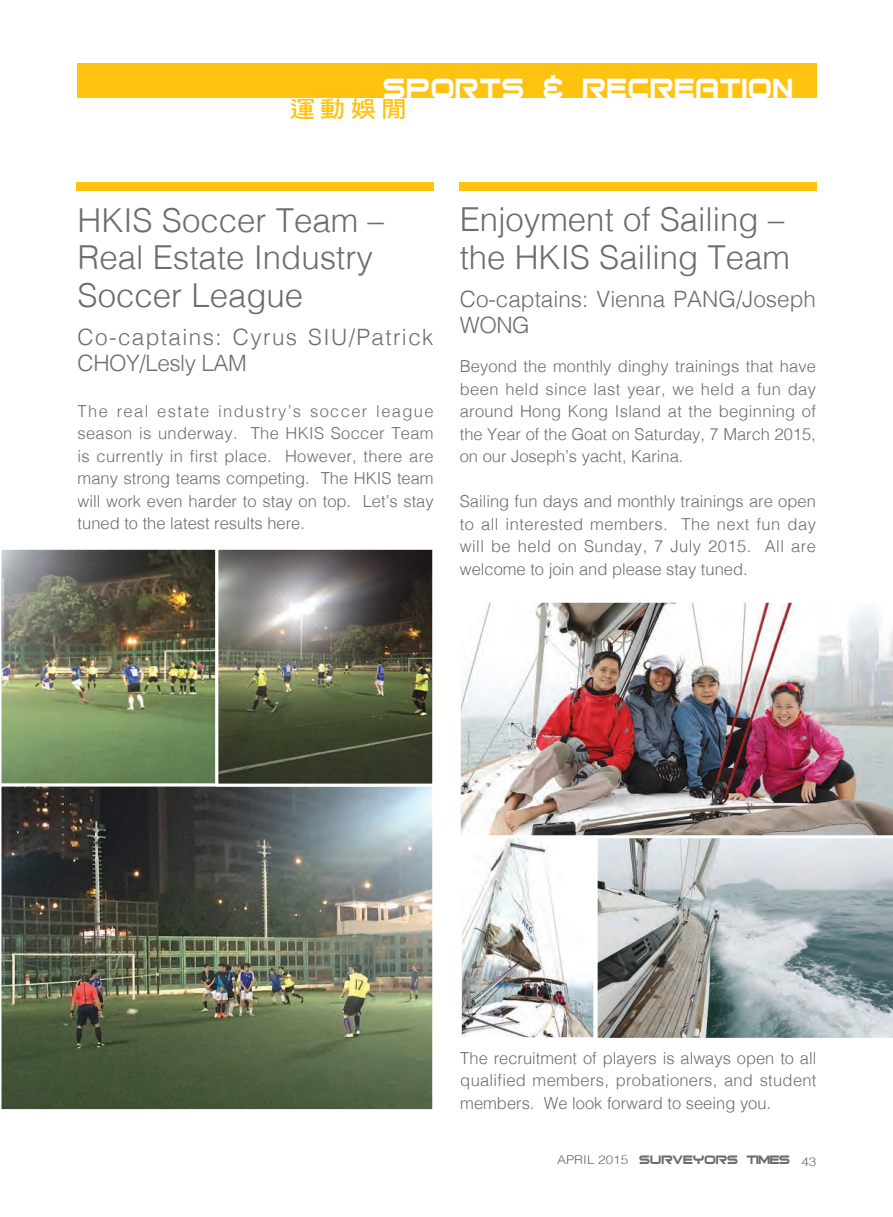
<style>
.page{position:relative;width:893px;height:1217px;background:#fff}
.page>*{position:absolute;margin:0;border:0;box-sizing:border-box;transform-origin:0 0}
.t1{font:37.5px "Bitsumishi";letter-spacing:.03em;color:#fff;scale:.9 1}
.t2{font:300 33px/37.5px "Helvetica";color:#6c6d70}
.t3{font:22.95px "DF Hei Bd HK BF";color:#fec210;scale:1.11 1}
.t4{font:300 22.5px/25.5px "Helvetica";letter-spacing:.06em;color:#6c6d70}
.t5{font:300 22.5px/25.5px "Helvetica";color:#6c6d70}
.t6{font:300 16.5px/22.5px "Helvetica";color:#6c6d70;text-align:justify}
.t7{font:16.5px "Bitsumishi";color:#6c6d70}
.s1{font-family:"Helvetica";font-weight:300;font-size:12.15px}
</style>
<div class="page">
<div style="left:77px;top:64px;width:739px;height:34px;background:#fec210"></div>
<div style="left:77px;top:182px;width:357px;height:9px;background:#fec210"></div>
<div style="left:459px;top:182px;width:357px;height:9px;background:#fec210"></div>
<img style="left:219px;top:550px;width:212px;height:232px">
<img style="left:1px;top:549px;width:214px;height:234px">
<img style="left:1px;top:783px;width:432px;height:327px">
<div style="left:215px;top:546px;width:220px;height:240px;border:3px solid #fff"></div>
<img style="left:460px;top:602px;width:433px;height:233px">
<img style="left:463px;top:839px;width:129px;height:196px">
<div style="left:459px;top:835px;width:137px;height:204px;border:3px solid #fff"></div>
<svg style="left:595px;top:835px;width:298px;height:204px;background:#aab2b3"></svg>
<h1 class="t1" style="left:384px;top:73px;width:457px">SPORTS &amp; RECREATION</h1>
<h3 class="t3" style="left:289px;top:97px;width:107px">運動娛閒</h3>
<h2 class="t2" style="left:78px;top:199px;width:308px">HKIS Soccer Team –<br>Real Estate Industry<br>Soccer League</h2>
<h3 class="t4" style="left:78px;top:323px;width:357px">Co-captains: Cyrus SIU/Patrick<br>CHOY/Lesly LAM</h3>
<p class="t6" style="left:78px;top:398px;width:358px">The real estate industry’s soccer league season is underway. The HKIS Soccer Team is currently in first place. However, there are many strong teams competing. The HKIS team will work even harder to stay on top. Let’s stay tuned to the latest results here.</p>
<h2 class="t2" style="left:460px;top:198px;width:332px">Enjoyment of Sailing – the HKIS Sailing Team</h2>
<h3 class="t5" style="left:460px;top:285px;width:358px">Co-captains: Vienna PANG/Joseph<br>WONG</h3>
<p class="t6" style="left:460px;top:354px;width:358px">Beyond the monthly dinghy trainings that have been held since last year, we held a fun day around Hong Kong Island at the beginning of the Year of the Goat on Saturday, 7 March 2015, on our Joseph’s yacht, Karina.</p>
<p class="t6" style="left:460px;top:489px;width:358px">Sailing fun days and monthly trainings are open to all interested members. The next fun day will be held on Sunday, 7 July 2015. All are welcome to join and please stay tuned.</p>
<p class="t6" style="left:460px;top:1045px;width:358px">The recruitment of players is always open to all qualified members, probationers, and student members. We look forward to seeing you.</p>
<p class="t7" style="left:557px;top:1152px;width:261px"><span class="s1">APRIL 2015</span> SURVEYORS TIMES <sub>43</sub></p>
</div>
